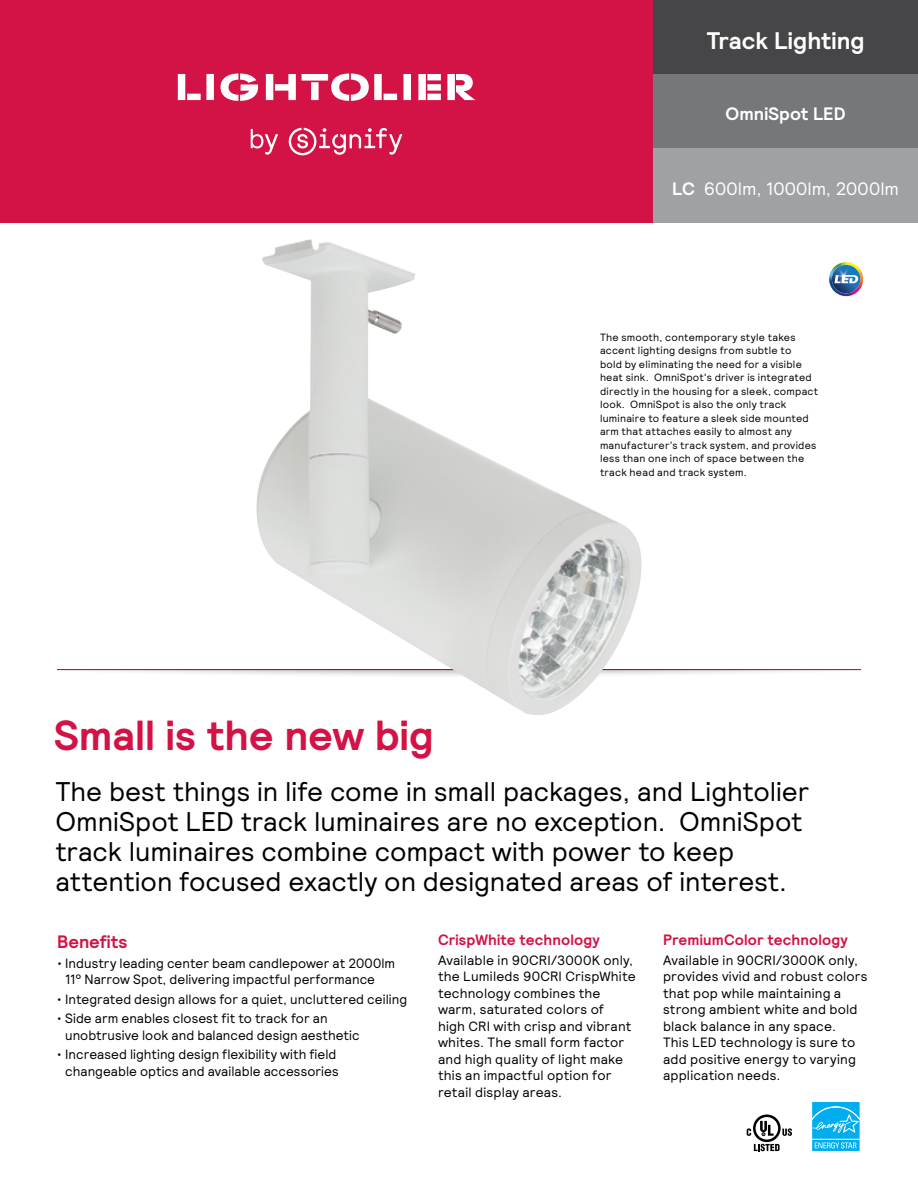
<style>
.page{position:relative;width:918px;height:1188px;background:#fff}
.page>*{position:absolute;margin:0;border:0;box-sizing:border-box;transform-origin:0 0}
.t1{font:700 42px "Relative";color:#d31245}
.t2{font:27px/30px "Relative";color:#000}
.t3{font:700 24px "Relative";color:#fff}
.t4{font:18px "Relative";letter-spacing:.01em;color:#fff}
.t5{font:700 18px "Relative";letter-spacing:.005em;color:#fff}
.t6{font:700 18px "Relative";color:#d31245}
.t7{font:700 15px "Relative";letter-spacing:.01em;color:#d31245}
.t8{font:13.5px/16.5px "Relative";letter-spacing:.01em;color:#000}
.t9{font:10.5px/13.5px "Relative";letter-spacing:.025em;color:#000}
.s1{font-weight:700}
</style>
<div class="page">
<div style="left:0;top:0;width:653px;height:223px;background:#d31245"></div>
<div style="left:653px;top:0;width:265px;height:74px;background:#464547"></div>
<div style="left:653px;top:74px;width:265px;height:74px;background:#757779"></div>
<div style="left:653px;top:148px;width:265px;height:75px;background:#9fa1a4"></div>
<svg style="left:178px;top:73px;width:297px;height:28px"></svg>
<svg style="left:251px;top:128px;width:151px;height:27px"></svg>
<svg style="left:812px;top:1148px;width:48px;height:3px"></svg>
<svg style="left:812px;top:1102px;width:48px;height:46px"></svg>
<svg style="left:754px;top:1144px;width:26px;height:7px"></svg>
<svg style="left:782px;top:1128px;width:10px;height:8px"></svg>
<svg style="left:753px;top:1114px;width:28px;height:28px"></svg>
<div style="left:756px;top:1117px;width:22px;height:23px;background:#fff;border-radius:50%"></div>
<svg style="left:760px;top:1121px;width:14px;height:15px"></svg>
<svg style="left:747px;top:1128px;width:4px;height:8px"></svg>
<div style="left:37px;top:660px;width:843px;height:18px;background:#000;opacity:.3"></div>
<div style="left:27px;top:654px;width:864px;height:15px;background:#fff"></div>
<div style="left:6px;top:654px;width:51px;height:30px;background:#fff"></div>
<div style="left:861px;top:654px;width:51px;height:30px;background:#fff"></div>
<svg style="left:828px;top:261px;width:36px;height:36px"></svg>
<svg style="left:829px;top:262px;width:33px;height:34px"></svg>
<img style="left:253px;top:239px;width:399px;height:476px">
<h3 class="t3" style="left:707px;top:25px;width:159px">Track Lighting</h3>
<h3 class="t5" style="left:726px;top:102px;width:122px">OmniSpot LED</h3>
<h3 class="t4" style="left:672px;top:177px;width:228px"><span class="s1">LC</span> 600lm, 1000lm, 2000lm</h3>
<p class="t9" style="left:600px;top:330px;width:220px">The smooth, contemporary style takes accent lighting designs from subtle to<br>bold by eliminating the need for a visible heat sink. OmniSpot's driver is integrated directly in the housing for a sleek, compact look. OmniSpot is also the only track luminaire to feature a sleek side mounted arm that attaches easily to almost any manufacturer’s track system, and provides less than one inch of space between the track head and track system.</p>
<h1 class="t1" style="left:54px;top:708px;width:381px">Small is the new big</h1>
<h2 class="t2" style="left:56px;top:776px;width:756px">The best things in life come in small packages, and Lightolier OmniSpot LED track luminaires are no exception. OmniSpot track luminaires combine compact with power to keep attention focused exactly on designated areas of interest.</h2>
<h3 class="t6" style="left:57px;top:930px;width:72px">Benefits</h3>
<p class="t8" style="left:65px;top:954px;width:331px;text-indent:-8px">• Industry leading center beam candlepower at 2000lm<br>11° Narrow Spot, delivering impactful performance</p>
<p class="t8" style="left:57px;top:990px;width:352px">• Integrated design allows for a quiet, uncluttered ceiling</p>
<p class="t8" style="left:65px;top:1010px;width:296px;text-indent:-8px">• Side arm enables closest fit to track for an unobtrusive look and balanced design aesthetic</p>
<p class="t8" style="left:57px;top:1046px;width:283px;text-align:right">• Increased lighting design flexibility with field changeable optics and available accessories</p>
<p class="t7" style="left:438px;top:930px;width:163px">CrispWhite technology</p>
<p class="t8" style="left:438px;top:951px;width:199px">Available in 90CRI/3000K only, the Lumileds 90CRI CrispWhite technology combines the warm, saturated colors of<br>high CRI with crisp and vibrant whites. The small form factor and high quality of light make this an impactful option for retail display areas.</p>
<p class="t7" style="left:663px;top:930px;width:186px">PremiumColor technology</p>
<p class="t8" style="left:663px;top:951px;width:206px">Available in 90CRI/3000K only, provides vivid and robust colors that pop while maintaining a strong ambient white and bold black balance in any space.<br>This LED technology is sure to add positive energy to varying application needs.</p>
</div>
